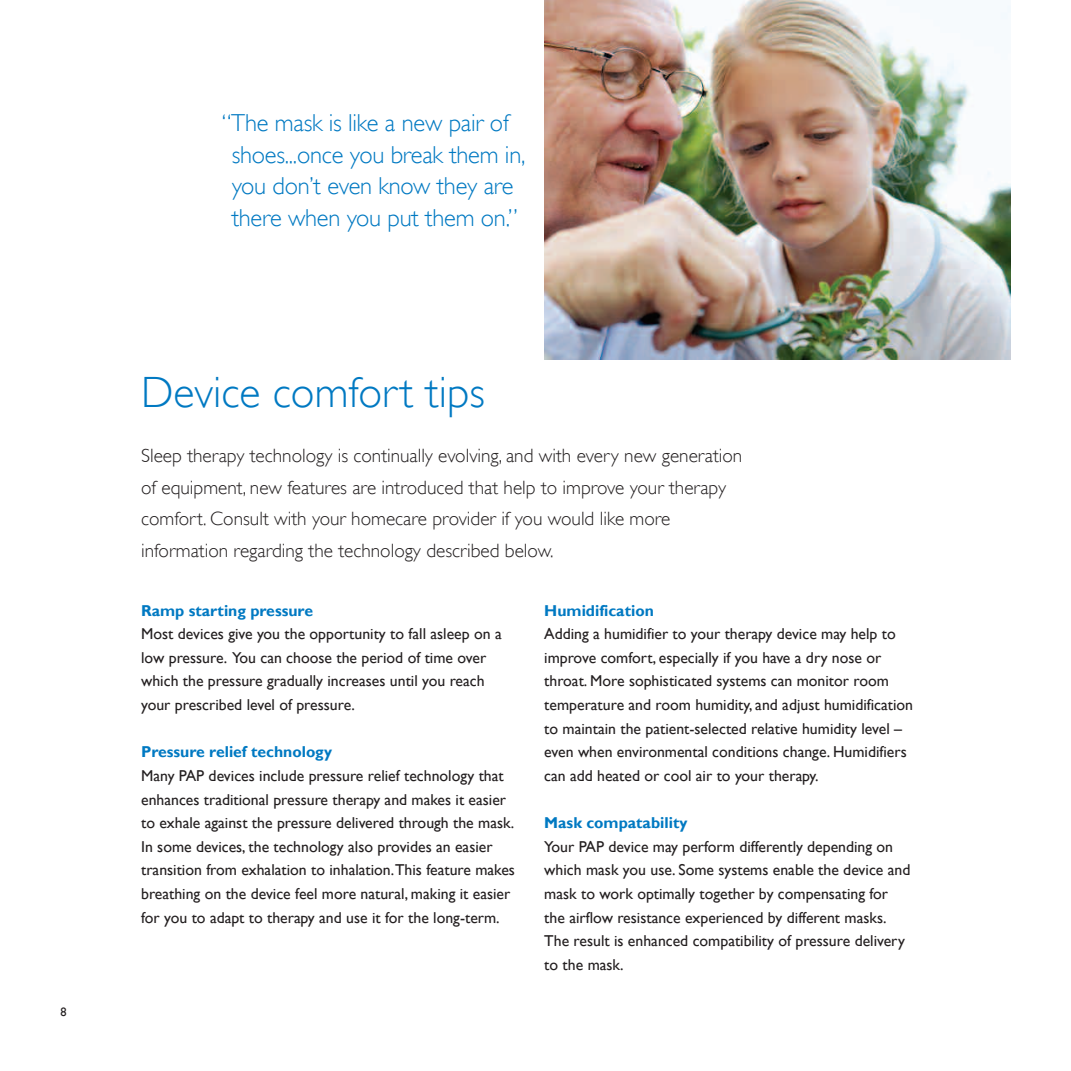
<style>
.page{position:relative;width:1071px;height:1071px;background:#fff}
.page>*{position:absolute;margin:0;border:0;box-sizing:border-box;transform-origin:0 0}
.t1{font:300 43.75px "Gill Alt One";color:#0079c2}
.t2{font:300 24.5px/31.5px "Gill Alt One";letter-spacing:-.01em;color:#0079c2}
.t3{font:300 19.25px/31.5px "Gill Alt One";color:#231f20}
.t4{font:15.75px/23.6px "Gill Alt One";color:#231f20}
.t5{font:700 15.75px "Gill Alt One";color:#0079c2}
.t6{font:12.25px "Gill Alt One";color:#231f20}
</style>
<div class="page">
<img style="left:544px;top:0;width:467px;height:360px">
<p class="t6" style="left:60px;top:1005px;width:8px">8</p>
<h2 class="t2" style="left:232px;top:107px;width:295px;text-indent:-10px">“The mask is like a new pair of shoes...once you break them in, you don’t even know they are there when you put them on.”</h2>
<h1 class="t1" style="left:141px;top:368px;width:345px">Device comfort tips</h1>
<p class="t3" style="left:141px;top:440px;width:603px">Sleep therapy technology is continually evolving, and with every new generation of equipment, new features are introduced that help to improve your therapy comfort. Consult with your homecare provider if you would like more information regarding the technology described below.</p>
<p class="t5" style="left:141px;top:601px;width:173px">Ramp starting pressure</p>
<p class="t4" style="left:141px;top:622px;width:362px">Most devices give you the opportunity to fall asleep on a low pressure. You can choose the period of time over which the pressure gradually increases until you reach your prescribed level of pressure.</p>
<p class="t5" style="left:141px;top:743px;width:192px">Pressure relief technology</p>
<p class="t4" style="left:141px;top:764px;width:375px">Many PAP devices include pressure relief technology that enhances traditional pressure therapy and makes it easier to exhale against the pressure delivered through the mask.<br>In some devices, the technology also provides an easier transition from exhalation to inhalation.This feature makes breathing on the device feel more natural, making it easier for you to adapt to therapy and use it for the long-term.</p>
<p class="t5" style="left:544px;top:601px;width:111px">Humidification</p>
<p class="t4" style="left:544px;top:622px;width:370px">Adding a humidifier to your therapy device may help to improve comfort, especially if you have a dry nose or throat. More sophisticated systems can monitor room temperature and room humidity, and adjust humidification to maintain the patient-selected relative humidity level – even when environmental conditions change. Humidifiers can add heated or cool air to your therapy.</p>
<p class="t5" style="left:544px;top:814px;width:145px">Mask compatability</p>
<p class="t4" style="left:544px;top:835px;width:368px">Your PAP device may perform differently depending on which mask you use. Some systems enable the device and mask to work optimally together by compensating for the airflow resistance experienced by different masks.<br>The result is enhanced compatibility of pressure delivery to the mask.</p>
</div>
